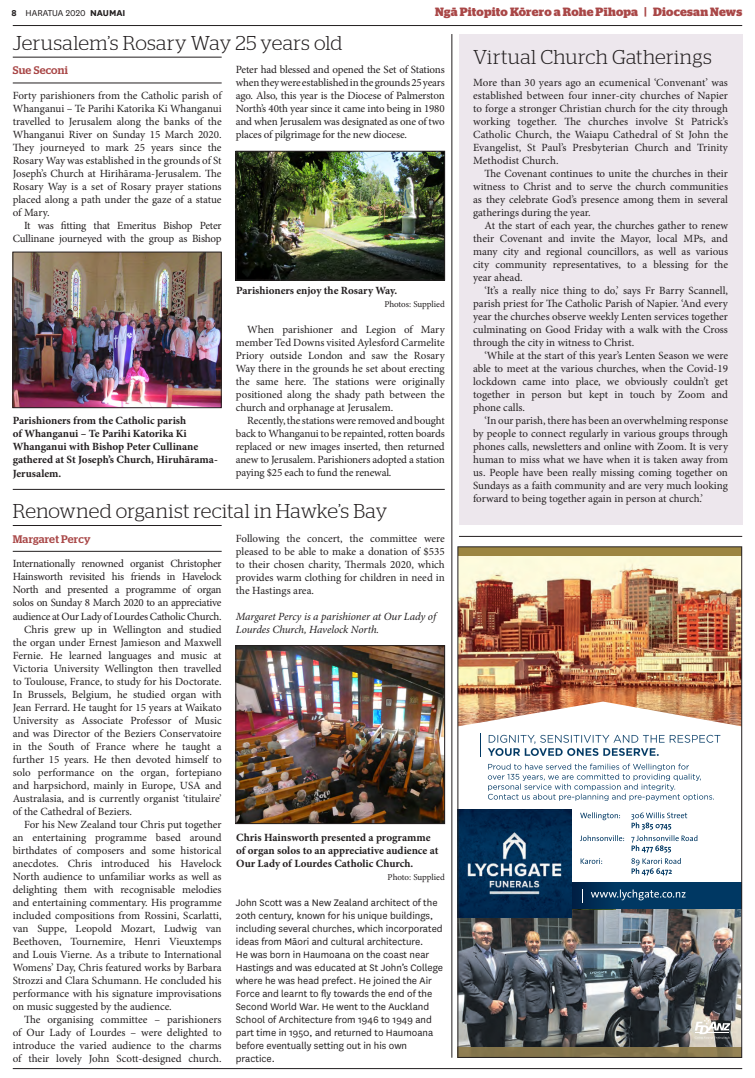
<style>
.page{position:relative;width:755px;height:1078px;background:#fff}
.page>*{position:absolute;margin:0;border:0;box-sizing:border-box;transform-origin:0 0}
.WelCom_subheading_1{font:300 20px "Stag";letter-spacing:.015em;color:#231f20}
.WelCom_page_title{font:700 12px "Stag";letter-spacing:.01em;color:#a94747}
.WelCom_body{font:11px/13px "Minion Pro";letter-spacing:-.005em;color:#231f20;text-align:justify}
.WelCom_body_-_first{font:11px/13px "Minion Pro";letter-spacing:-.005em;color:#231f20;text-align:justify}
.WelCom_box_body_-_no{font:11px/13px "National";color:#231f20}
.WelCom_photo_caption{font:700 11px/13px "Minion Pro";color:#231f20}
.WelCom_italics_no_in{font:italic 11px/13px "Minion Pro";letter-spacing:-.01em;color:#231f20}
.WelCom_author_name{font:500 11px "Stag";letter-spacing:.02em;color:#a94747}
.t1{font:10px "National";color:#231f20}
.WelCom_photo_caption-2{font:9px "Minion Pro";letter-spacing:-.005em;color:#231f20}
.s1{font-weight:700}
</style>
<div class="page">
<hr style="left:13px;top:25px;width:728px;height:1px;background:#231f20">
<hr style="left:13px;top:1068px;width:728px;height:1px;background:#231f20">
<img style="left:457px;top:546px;width:284px;height:511px">
<hr style="left:451px;top:34px;width:1px;height:1023px;background:#231f20">
<hr style="left:13px;top:57px;width:208px;height:1px;background:#231f20">
<hr style="left:13px;top:83px;width:208px;height:1px;background:#231f20">
<hr style="left:13px;top:525px;width:208px;height:1px;background:#231f20">
<hr style="left:13px;top:551px;width:208px;height:1px;background:#231f20">
<img style="left:15px;top:254px;width:204px;height:152px">
<div style="left:13px;top:252px;width:208px;height:156px;border:1px solid #231f20"></div>
<img style="left:238px;top:153px;width:204px;height:125px">
<div style="left:236px;top:151px;width:208px;height:129px;border:1px solid #231f20"></div>
<img style="left:237px;top:647px;width:205px;height:174px">
<div style="left:235px;top:645px;width:209px;height:178px;border:1px solid #231f20"></div>
<hr style="left:13px;top:489px;width:431px;height:1px;background:#231f20">
<hr style="left:458px;top:536px;width:283px;height:1px;background:#231f20">
<div style="left:458px;top:34px;width:283px;height:490px;background:#ede7ed"></div>
<p class="t1" style="left:11px;top:7px;width:116px"><span class="s1">8</span> HARATUA 2020 <span class="s1">NAUMAI</span></p>
<p class="WelCom_page_title" style="left:435px;top:5px;width:308px">Ngā Pitopito Kōrero a Rohe Pīhopa | Diocesan News</p>
<p class="WelCom_subheading_1" style="left:13px;top:32px;width:331px">Jerusalem’s Rosary Way 25 years old</p>
<p class="WelCom_author_name" style="left:13px;top:64px;width:57px">Sue Seconi</p>
<p class="WelCom_body_-_first" style="left:13px;top:89px;width:210px">Forty parishioners from the Catholic parish of Whanganui – Te Parihi Katorika Ki Whanganui travelled to Jerusalem along the banks of the Whanganui River on Sunday 15 March 2020.<br>They journeyed to mark 25 years since the Rosary Way was established in the grounds of St Joseph’s Church at Hirihārama-Jerusalem. The Rosary Way is a set of Rosary prayer stations placed along a path under the gaze of a statue of Mary.</p>
<p class="WelCom_body" style="left:13px;top:219px;width:210px;text-align:right">It was fitting that Emeritus Bishop Peter<br>Cullinane journeyed with the group as Bishop</p>
<p class="WelCom_subheading_1" style="left:473px;top:46px;width:240px">Virtual Church Gatherings</p>
<p class="WelCom_body_-_first" style="left:473px;top:76px;width:256px">More than 30 years ago an ecumenical ‘Convenant’ was established between four inner-city churches of Napier to forge a stronger Christian church for the city through working together. The churches involve St Patrick’s Catholic Church, the Waiapu Cathedral of St John the Evangelist, St Paul’s Presbyterian Church and Trinity Methodist Church.</p>
<p class="WelCom_body" style="left:473px;top:167px;width:256px;text-indent:11px">The Covenant continues to unite the churches in their witness to Christ and to serve the church communities as they celebrate God’s presence among them in several gatherings during the year.</p>
<p class="WelCom_body" style="left:473px;top:219px;width:256px;text-indent:11px">At the start of each year, the churches gather to renew their Covenant and invite the Mayor, local MPs, and many city and regional councillors, as well as various city community representatives, to a blessing for the year ahead.</p>
<p class="WelCom_body" style="left:473px;top:284px;width:256px;text-indent:11px">‘It’s a really nice thing to do,’ says Fr Barry Scannell, parish priest for The Catholic Parish of Napier. ‘And every year the churches observe weekly Lenten services together culminating on Good Friday with a walk with the Cross through the city in witness to Christ.</p>
<p class="WelCom_body" style="left:473px;top:349px;width:256px;text-indent:11px">‘While at the start of this year’s Lenten Season we were able to meet at the various churches, when the Covid-19 lockdown came into place, we obviously couldn’t get together in person but kept in touch by Zoom and phone calls.</p>
<p class="WelCom_body" style="left:473px;top:414px;width:256px;text-indent:11px">‘In our parish, there has been an overwhelming response by people to connect regularly in various groups through phones calls, newsletters and online with Zoom. It is very human to miss what we have when it is taken away from us. People have been really missing coming together on Sundays as a faith community and are very much looking forward to being together again in person at church.’</p>
<p class="WelCom_body" style="left:236px;top:63px;width:210px">Peter had blessed and opened the Set of Stations when they were established in the grounds 25 years ago. Also, this year is the Diocese of Palmerston North’s 40th year since it came into being in 1980 and when Jerusalem was designated as one of two places of pilgrimage for the new diocese.</p>
<p class="WelCom_photo_caption" style="left:236px;top:284px;width:162px">Parishioners enjoy the Rosary Way.</p>
<p class="WelCom_photo_caption-2" style="left:384px;top:298px;width:62px">Photos: Supplied</p>
<p class="WelCom_body" style="left:236px;top:323px;width:210px;text-indent:11px">When parishioner and Legion of Mary member Ted Downs visited Aylesford Carmelite Priory outside London and saw the Rosary Way there in the grounds he set about erecting the same here. The stations were originally positioned along the shady path between the church and orphanage at Jerusalem.</p>
<p class="WelCom_body" style="left:236px;top:414px;width:210px;text-indent:11px">Recently, the stations were removed and bought back to Whanganui to be repainted, rotten boards replaced or new images inserted, then returned anew to Jerusalem. Parishioners adopted a station paying $25 each to fund the renewal.</p>
<p class="WelCom_subheading_1" style="left:13px;top:500px;width:376px">Renowned organist recital in Hawke’s Bay</p>
<p class="WelCom_author_name" style="left:13px;top:532px;width:79px">Margaret Percy</p>
<p class="WelCom_body_-_first" style="left:13px;top:557px;width:210px">Internationally renowned organist Christopher Hainsworth revisited his friends in Havelock North and presented a programme of organ solos on Sunday 8 March 2020 to an appreciative audience at Our Lady of Lourdes Catholic Church.</p>
<p class="WelCom_body" style="left:13px;top:622px;width:210px;text-indent:11px">Chris grew up in Wellington and studied the organ under Ernest Jamieson and Maxwell Fernie. He learned languages and music at Victoria University Wellington then travelled to Toulouse, France, to study for his Doctorate.<br>In Brussels, Belgium, he studied organ with Jean Ferrard. He taught for 15 years at Waikato University as Associate Professor of Music and was Director of the Beziers Conservatoire in the South of France where he taught a further 15 years. He then devoted himself to solo performance on the organ, fortepiano and harpsichord, mainly in Europe, USA and Australasia, and is currently organist ‘titulaire’ of the Cathedral of Beziers.</p>
<p class="WelCom_body" style="left:13px;top:817px;width:210px;text-indent:11px">For his New Zealand tour Chris put together an entertaining programme based around birthdates of composers and some historical anecdotes. Chris introduced his Havelock North audience to unfamiliar works as well as delighting them with recognisable melodies and entertaining commentary. His programme included compositions from Rossini, Scarlatti, van Suppe, Leopold Mozart, Ludwig van Beethoven, Tournemire, Henri Vieuxtemps and Louis Vierne. As a tribute to International Womens’ Day, Chris featured works by Barbara Strozzi and Clara Schumann. He concluded his performance with his signature improvisations on music suggested by the audience.</p>
<p class="WelCom_body" style="left:13px;top:1012px;width:210px;text-indent:11px">The organising committee – parishioners of Our Lady of Lourdes – were delighted to introduce the varied audience to the charms of their lovely John Scott-designed church.</p>
<p class="WelCom_photo_caption" style="left:13px;top:414px;width:206px">Parishioners from the Catholic parish<br>of Whanganui – Te Parihi Katorika Ki Whanganui with Bishop Peter Cullinane gathered at St Joseph’s Church, Hiruhārama-Jerusalem.</p>
<p class="WelCom_body" style="left:236px;top:531px;width:210px">Following the concert, the committee were pleased to be able to make a donation of $535 to their chosen charity, Thermals 2020, which provides warm clothing for children in need in the Hastings area.</p>
<p class="WelCom_italics_no_in" style="left:236px;top:609px;width:201px">Margaret Percy is a parishioner at Our Lady of<br>Lourdes Church, Havelock North.</p>
<p class="WelCom_photo_caption" style="left:236px;top:830px;width:204px">Chris Hainsworth presented a programme of organ solos to an appreciative audience at<br>Our Lady of Lourdes Catholic Church.</p>
<p class="WelCom_photo_caption-2" style="left:387px;top:870px;width:59px">Photo: Supplied</p>
<p class="WelCom_box_body_-_no" style="left:236px;top:895px;width:208px">John Scott was a New Zealand architect of the 20th century, known for his unique buildings, including several churches, which incorporated ideas from Māori and cultural architecture.<br>He was born in Haumoana on the coast near Hastings and was educated at St John’s College where he was head prefect. He joined the Air Force and learnt to fly towards the end of the Second World War. He went to the Auckland School of Architecture from 1946 to 1949 and part time in 1950, and returned to Haumoana before eventually setting out in his own practice.</p>
</div>
